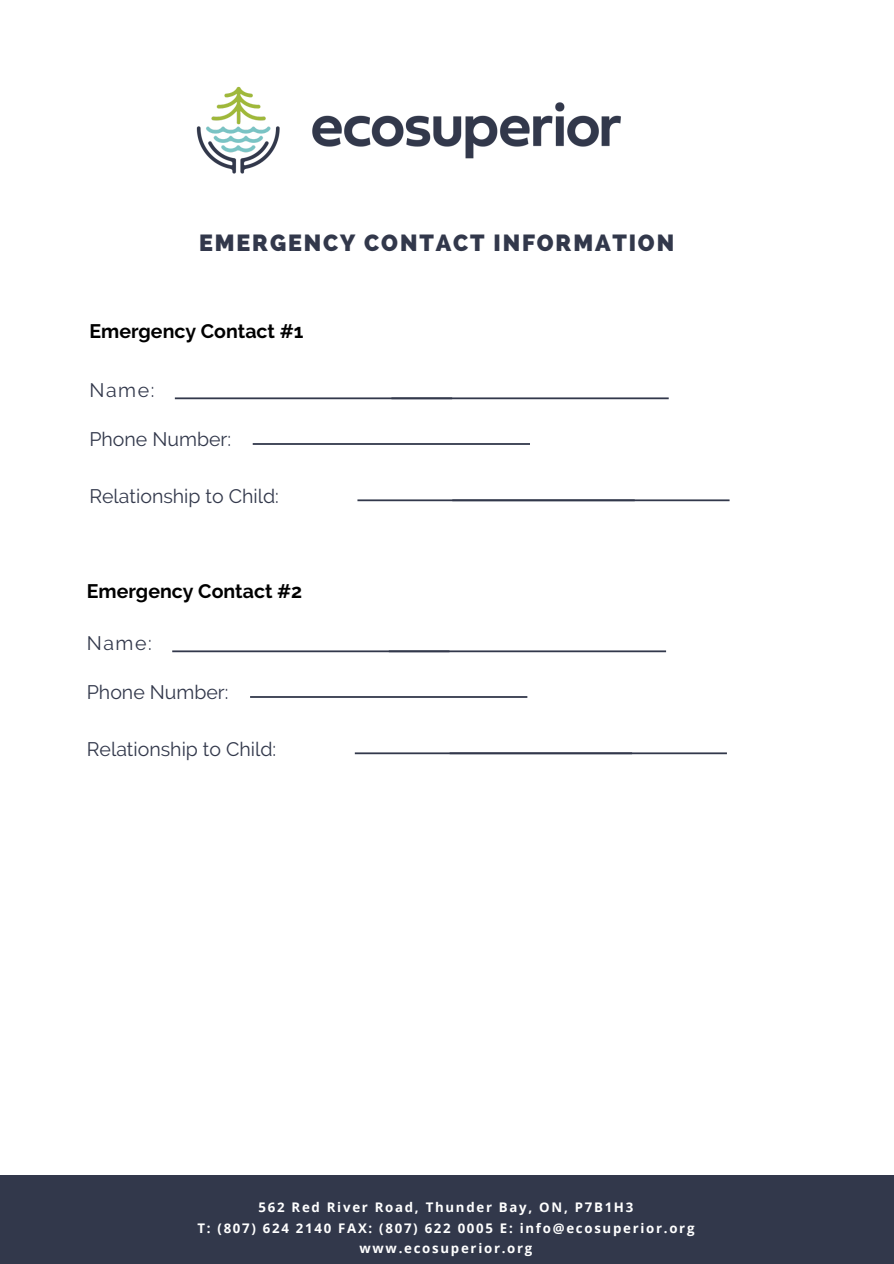
<style>
.page{position:relative;width:894px;height:1264px;background:#fff}
.page>*{position:absolute;margin:0;border:0;box-sizing:border-box;transform-origin:0 0}
.t1{font:800 23.25px "Raleway";letter-spacing:.08em;color:#32384b}
.t2{font:19.5px "Raleway";color:#32384b}
.t3{font:700 19.5px "Raleway";color:#000}
.t4{font:700 13.2px/20.2px "Open Sans";letter-spacing:.13em;color:#fff;text-align:center}
</style>
<div class="page">
<div style="left:0;top:1175px;width:893px;height:88px;background:#32384b"></div>
<img style="left:196px;top:86px;width:425px;height:88px">
<svg style="left:175px;top:397px;width:493px;height:2px"></svg>
<svg style="left:357px;top:499px;width:372px;height:2px"></svg>
<svg style="left:253px;top:443px;width:277px;height:2px"></svg>
<svg style="left:172px;top:650px;width:494px;height:2px"></svg>
<svg style="left:355px;top:752px;width:371px;height:2px"></svg>
<svg style="left:250px;top:696px;width:277px;height:2px"></svg>
<h1 class="t1" style="left:199px;top:229px;width:476px">EMERGENCY CONTACT INFORMATION</h1>
<h2 class="t3" style="left:89px;top:320px;width:215px">Emergency Contact #1</h2>
<h2 class="t2" style="left:89px;top:379px;width:66px">Name:</h2>
<h2 class="t2" style="left:89px;top:428px;width:143px">Phone Number:</h2>
<h2 class="t2" style="left:89px;top:484px;width:191px">Relationship to Child:</h2>
<h2 class="t3" style="left:87px;top:580px;width:217px">Emergency Contact #2</h2>
<h2 class="t2" style="left:87px;top:631px;width:66px">Name:</h2>
<h2 class="t2" style="left:87px;top:681px;width:143px">Phone Number:</h2>
<h2 class="t2" style="left:87px;top:737px;width:191px">Relationship to Child:</h2>
<p class="t4" style="left:197px;top:1197px;width:498px">562 Red River Road, Thunder Bay, ON, P7B1H3<br>T: (807) 624 2140 FAX: (807) 622 0005 E: info@ecosuperior.org www.ecosuperior.org</p>
</div>
